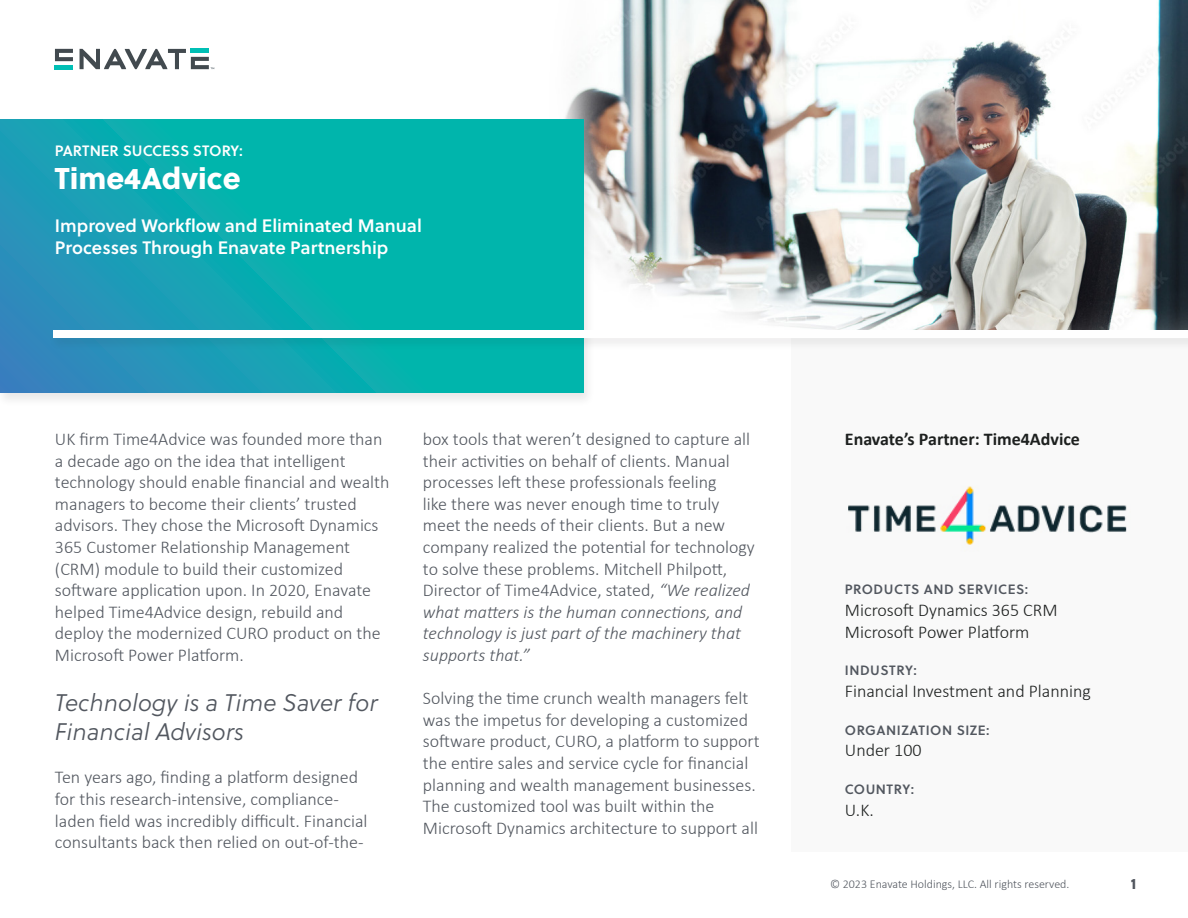
<style>
.page{position:relative;width:1188px;height:918px;background:#fff}
.page>*{position:absolute;margin:0;border:0;box-sizing:border-box;transform-origin:0 0}
.t1{font:30px "Soleil Xb";color:#fff}
.t2{font:italic 24px/28.8px "Soleil Lt";color:#52575f}
.t3{font:300 18px/21.6px "Calibri";color:#52575f}
.t4{font:300 18px "Calibri";color:#1d201f}
.t5{font:18px "Soleil Sb";color:#fff}
.t6{font:700 18px "Calibri";color:#1d201f}
.t7{font:15px "Soleil Sb";color:#fff}
.t8{font:15px "Soleil Xb";color:#52575f}
.t9{font:13.5px "Soleil Sb";letter-spacing:.04em;color:#52575f}
.t10{font:300 12px "Calibri";color:#52575f}
.s1{font-style:italic}
</style>
<div class="page">
<hr style="left:55px;top:65px;width:18px;height:4px;background:#00bfb5">
<svg style="left:55px;top:49px;width:18px;height:12px"></svg>
<svg style="left:80px;top:49px;width:134px;height:20px"></svg>
<hr style="left:191px;top:49px;width:18px;height:4px;background:#00bfb5">
<img style="left:565px;top:0;width:623px;height:328px">
<div style="left:0;top:118px;width:595px;height:289px;background:#231f20;opacity:.1"></div>
<svg style="left:1px;top:120px;width:582px;height:273px;background:#0caab0"></svg>
<div style="left:792px;top:338px;width:396px;height:514px;background:#f9f9f9"></div>
<div style="left:49px;top:328px;width:1139px;height:24px;background:#231f20;opacity:.1"></div>
<div style="left:53px;top:330px;width:1135px;height:8px;background:#fff"></div>
<img style="left:848px;top:486px;width:279px;height:59px">
<p class="t7" style="left:55px;top:139px;width:190px">PARTNER SUCCESS STORY:</p>
<p class="t1" style="left:55px;top:154px;width:187px">Time4Advice</p>
<p class="t5" style="left:55px;top:212px;width:368px">Improved Workflow and Eliminated Manual</p>
<p class="t5" style="left:55px;top:233px;width:335px">Processes Through Enavate Partnership</p>
<p class="t3" style="left:55px;top:428px;width:336px">UK firm Time4Advice was founded more than a decade ago on the idea that intelligent technology should enable financial and wealth managers to become their clients’ trusted advisors. They chose the Microsoft Dynamics 365 Customer Relationship Management (CRM) module to build their customized software application upon. In 2020, Enavate helped Time4Advice design, rebuild and deploy the modernized CURO product on the Microsoft Power Platform.</p>
<p class="t2" style="left:55px;top:688px;width:324px">Technology is a Time Saver for<br>Financial Advisors</p>
<p class="t3" style="left:55px;top:766px;width:314px">Ten years ago, finding a platform designed for this research-intensive, compliance&shy;laden field was incredibly difficult. Financial consultants back then relied on out-of-the-</p>
<p class="t3" style="left:423px;top:428px;width:333px">box tools that weren’t designed to capture all their activities on behalf of clients. Manual processes left these professionals feeling<br>like there was never enough time to truly meet the needs of their clients. But a new company realized the potential for technology to solve these problems. Mitchell Philpott, Director of Time4Advice, stated, <span class="s1">“We realized what matters is the human connections, and technology is just part of the machinery that supports that.”</span></p>
<p class="t3" style="left:423px;top:687px;width:338px">Solving the time crunch wealth managers felt was the impetus for developing a customized software product, CURO, a platform to support the entire sales and service cycle for financial planning and wealth management businesses.<br>The customized tool was built within the Microsoft Dynamics architecture to support all</p>
<p class="t6" style="left:845px;top:426px;width:237px">Enavate’s Partner: Time4Advice</p>
<p class="t9" style="left:845px;top:579px;width:185px">PRODUCTS AND SERVICES:</p>
<p class="t4" style="left:845px;top:599px;width:214px">Microsoft Dynamics 365 CRM</p>
<p class="t4" style="left:845px;top:620px;width:186px">Microsoft Power Platform</p>
<p class="t9" style="left:845px;top:660px;width:73px">INDUSTRY:</p>
<p class="t4" style="left:845px;top:680px;width:247px">Financial Investment and Planning</p>
<p class="t9" style="left:845px;top:720px;width:146px">ORGANIZATION SIZE:</p>
<p class="t4" style="left:845px;top:739px;width:78px">Under 100</p>
<p class="t9" style="left:845px;top:779px;width:71px">COUNTRY:</p>
<p class="t4" style="left:845px;top:799px;width:30px">U.K.</p>
<p class="t10" style="left:830px;top:877px;width:241px">© 2023 Enavate Holdings, LLC. All rights reserved.</p>
<p class="t8" style="left:1131px;top:872px;width:7px">1</p>
</div>
